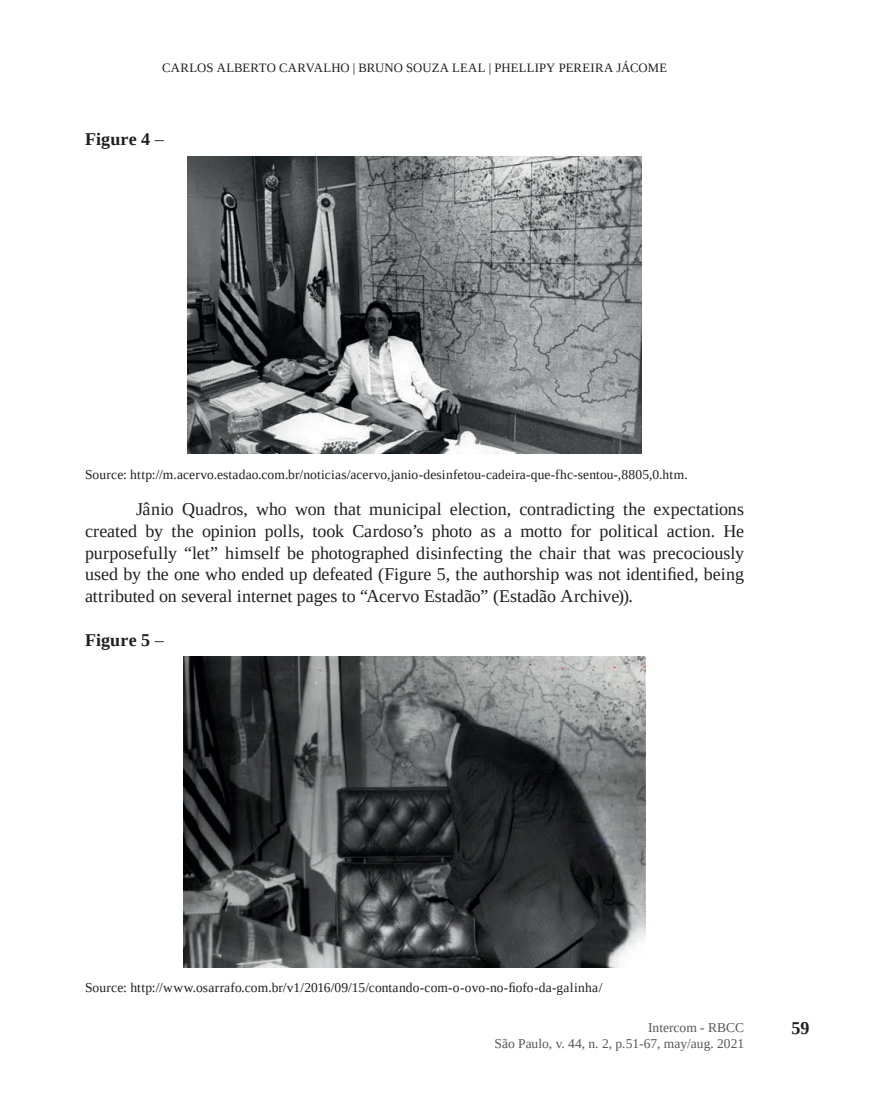
<style>
.page{position:relative;width:893px;height:1106px;background:#fff}
.page>*{position:absolute;margin:0;border:0;box-sizing:border-box;transform-origin:0 0}
.t1{font:18px/21.8px "Liberation Serif";color:#231f20;text-align:justify}
.t2{font:700 18px "Liberation Serif";letter-spacing:.005em;color:#231f20}
.t3{font:13.5px "Liberation Serif";letter-spacing:.005em;color:#231f20}
.t4{font:13.5px/16.2px "Liberation Serif";color:#57585a;text-align:right}
.t5{font:12.75px "Liberation Serif";letter-spacing:.01em;color:#231f20}
.s1{font-weight:400}
</style>
<div class="page">
<img style="left:188px;top:156px;width:453px;height:298px">
<img style="left:183px;top:657px;width:463px;height:310px">
<p class="t5" style="left:162px;top:60px;width:507px">CARLOS ALBERTO CARVALHO | BRUNO SOUZA LEAL | PHELLIPY PEREIRA JÁCOME</p>
<p class="t2" style="left:85px;top:127px;width:80px">Figure 4 <span class="s1">–</span></p>
<p class="t3" style="left:85px;top:465px;width:604px">Source: http://m.acervo.estadao.com.br/noticias/acervo,janio-desinfetou-cadeira-que-fhc-sentou-,8805,0.htm.</p>
<p class="t1" style="left:85px;top:498px;width:661px;text-indent:51px">Jânio Quadros, who won that municipal election, contradicting the expectations created by the opinion polls, took Cardoso’s photo as a motto for political action. He purposefully “let” himself be photographed disinfecting the chair that was precociously used by the one who ended up defeated (Figure 5, the authorship was not identified, being attributed on several internet pages to “Acervo Estadão” (Estadão Archive)).</p>
<p class="t2" style="left:85px;top:627px;width:80px">Figure 5 <span class="s1">–</span></p>
<p class="t3" style="left:85px;top:979px;width:519px">Source: http://www.osarrafo.com.br/v1/2016/09/15/contando-com-o-ovo-no-fiofo-da-galinha/</p>
<p class="t4" style="left:494px;top:1018px;width:251px">Intercom - RBCC<br>São Paulo, v. 44, n. 2, p.51-67, may/aug. 2021</p>
<p class="t2" style="left:791px;top:1016px;width:19px">59</p>
</div>
